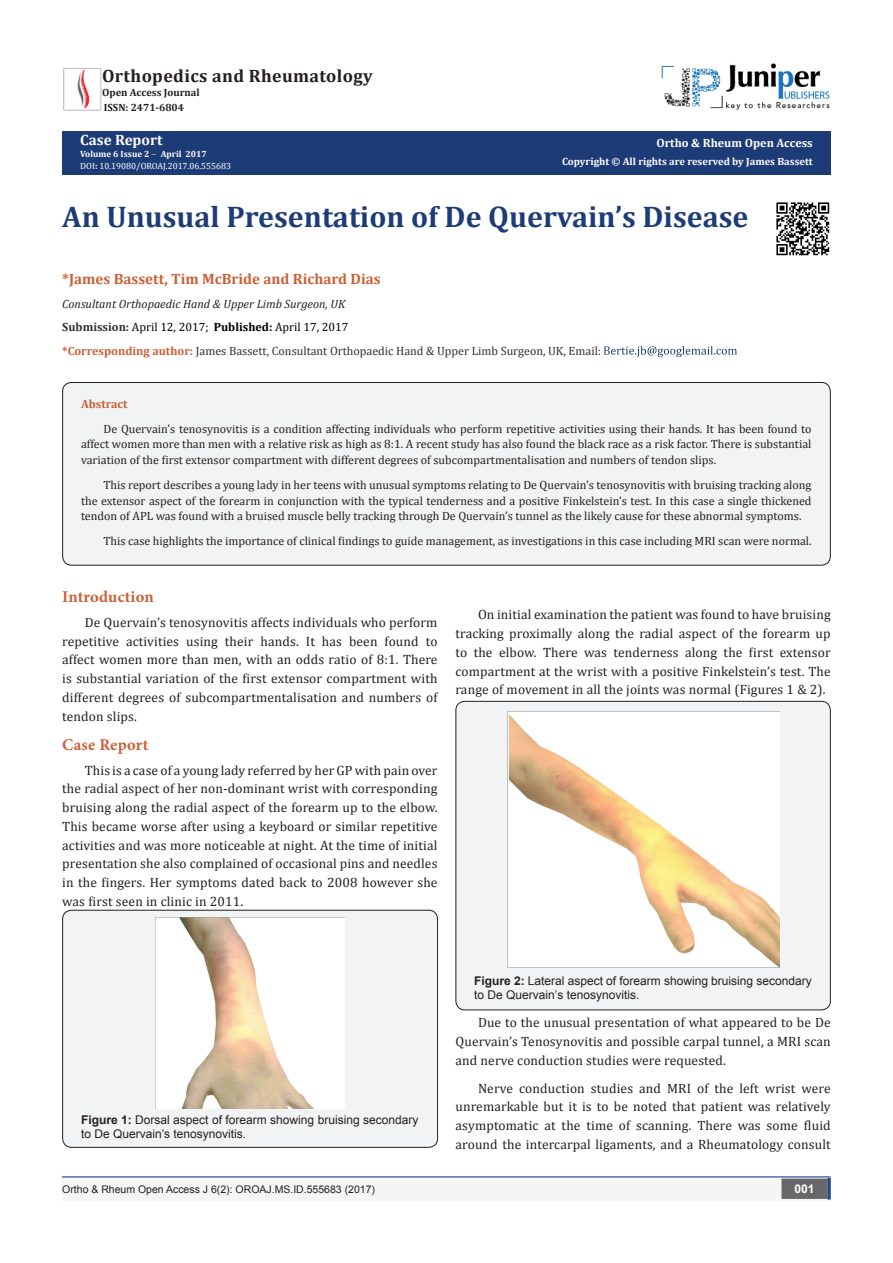
<style>
.page{position:relative;width:893px;height:1263px;background:#fff}
.page>*{position:absolute;margin:0;border:0;box-sizing:border-box;transform-origin:0 0}
.t1{font:700 30px "Cambria";color:#1d3c77}
.t2{font:700 18px "Cambria";letter-spacing:.02em;color:#231f20}
.t3{font:700 16.5px "Minion Pro";letter-spacing:.01em;color:#ca5f37}
.t4{font:700 15px "Cambria";color:#ca6035}
.t5{font:700 15px "Cambria";color:#fffefc}
.t6{font:13.5px/18.8px "Cambria";letter-spacing:.01em;color:#231f20;text-align:justify}
.t7{font:12px/15.8px "Cambria";color:#231f20;text-align:justify}
.t8{font:12px/14.4px "Arial";color:#231f20}
.t9{font:12px "Cambria";color:#312f30}
.t10{font:12px "Cambria";color:#000}
.t11{font:italic 12px "Cambria";color:#231f20}
.t12{font:700 12px "Cambria";color:#fffefc}
.t13{font:700 12px "Cambria";color:#ca6035}
.t14{font:700 12px "Arial";color:#fff}
.t15{font:10.5px "Arial";color:#231f20}
.t16{font:700 10.5px "Cambria";color:#fffefc}
.t17{font:700 10.5px "Cambria";color:#231f20}
.t18{font:9px "Cambria";color:#fff}
.t19{font:700 9px "Cambria";color:#fffefc}
.s1{font-weight:700}
.s2{font-weight:700;color:#312f30}
.s3{font-weight:700;color:#ca6035}
</style>
<div class="page">
<div style="left:62px;top:131px;width:769px;height:44px;background:#1d3c77"></div>
<svg style="left:604px;top:346px;width:133px;height:11px"></svg>
<div style="left:63px;top:910px;width:375px;height:237px;background:#f2f3f4;border-radius:9px"></div>
<div style="left:62px;top:910px;width:376px;height:238px;border:1px solid #231f20;border-radius:9px"></div>
<img style="left:156px;top:917px;width:189px;height:192px">
<div style="left:456px;top:701px;width:374px;height:309px;background:#f2f3f4;border-radius:9px"></div>
<div style="left:455px;top:701px;width:376px;height:309px;border:1px solid #231f20;border-radius:9px"></div>
<img style="left:507px;top:712px;width:272px;height:255px">
<div style="left:62px;top:1177px;width:494px;height:24px;background:#f5f5f4"></div>
<div style="left:510px;top:1177px;width:321px;height:24px;background:#f5f5f4"></div>
<div style="left:782px;top:1179px;width:45px;height:19px;background:#68676a"></div>
<div style="left:781px;top:1178px;width:46px;height:21px;border:2px solid #68676a"></div>
<svg style="left:827px;top:1178px;width:4px;height:21px"></svg>
<img style="left:77px;top:70px;width:13px;height:38px">
<div style="left:63px;top:68px;width:38px;height:42px;border:1px solid #c1c2c4"></div>
<img style="left:662px;top:63px;width:168px;height:47px">
<hr style="left:62px;top:1176px;width:769px;height:1px;background:#253f8e">
<div style="left:63px;top:382px;width:767px;height:183px;background:#f2f3f4;border-radius:9px"></div>
<div style="left:62px;top:382px;width:769px;height:184px;border:1px solid #231f20;border-radius:9px"></div>
<img style="left:776px;top:202px;width:54px;height:54px">
<p class="t2" style="left:102px;top:64px;width:272px">Orthopedics and Rheumatology</p>
<p class="t17" style="left:102px;top:85px;width:99px">Open Access Journal</p>
<p class="t17" style="left:104px;top:100px;width:82px">ISSN: 2471-6804</p>
<p class="t5" style="left:80px;top:129px;width:84px">Case Report</p>
<p class="t19" style="left:80px;top:148px;width:128px">Volume 6 Issue 2 April 2017</p>
<p class="t18" style="left:80px;top:161px;width:152px">DOI<span class="s1">:</span> 10.19080/OROAJ.2017.06.555683</p>
<p class="t12" style="left:656px;top:134px;width:158px">Ortho &amp; Rheum Open Access</p>
<p class="t16" style="left:562px;top:154px;width:252px">Copyright © All rights are reserved by James Bassett</p>
<p class="t1" style="left:62px;top:195px;width:688px">An Unusual Presentation of De Quervain’s Disease</p>
<p class="t4" style="left:62px;top:269px;width:320px">*James Bassett, Tim McBride and Richard Dias</p>
<p class="t11" style="left:62px;top:295px;width:285px">Consultant Orthopaedic Hand &amp; Upper Limb Surgeon, UK</p>
<p class="t10" style="left:62px;top:320px;width:288px"><span class="s2">Submission:</span> April 12, 2017; <span class="s1">Published:</span> April 17, 2017</p>
<p class="t9" style="left:62px;top:343px;width:540px"><span class="s3">*Corresponding author:</span> James Bassett, Consultant Orthopaedic Hand &amp; Upper Limb Surgeon, UK, Email:</p>
<p class="t13" style="left:81px;top:395px;width:48px">Abstract</p>
<p class="t7" style="left:81px;top:421px;width:732px;text-indent:22px">De Quervain’s tenosynovitis is a condition affecting individuals who perform repetitive activities using their hands. It has been found to affect women more than men with a relative risk as high as 8:1. A recent study has also found the black race as a risk factor. There is substantial variation of the first extensor compartment with different degrees of subcompartmentalisation and numbers of tendon slips.</p>
<p class="t7" style="left:81px;top:477px;width:732px;text-indent:22px">This report describes a young lady in her teens with unusual symptoms relating to De Quervain’s tenosynovitis with bruising tracking along the extensor aspect of the forearm in conjunction with the typical tenderness and a positive Finkelstein’s test. In this case a single thickened tendon of APL was found with a bruised muscle belly tracking through De Quervain’s tunnel as the likely cause for these abnormal symptoms.</p>
<p class="t7" style="left:104px;top:533px;width:709px">This case highlights the importance of clinical findings to guide management, as investigations in this case including MRI scan were normal.</p>
<p class="t3" style="left:62px;top:585px;width:93px">Introduction</p>
<p class="t6" style="left:62px;top:613px;width:377px;text-indent:22px">De Quervain’s tenosynovitis affects individuals who perform repetitive activities using their hands. It has been found to affect women more than men, with an odds ratio of 8:1. There is substantial variation of the first extensor compartment with different degrees of subcompartmentalisation and numbers of tendon slips.</p>
<p class="t3" style="left:62px;top:733px;width:88px">Case Report</p>
<p class="t6" style="left:62px;top:760px;width:377px;text-indent:22px">This is a case of a young lady referred by her GP with pain over the radial aspect of her non-dominant wrist with corresponding bruising along the radial aspect of the forearm up to the elbow.<br>This became worse after using a keyboard or similar repetitive activities and was more noticeable at night. At the time of initial presentation she also complained of occasional pins and needles in the fingers. Her symptoms dated back to 2008 however she was first seen in clinic in 2011.</p>
<p class="t6" style="left:455px;top:605px;width:377px;text-indent:22px">On initial examination the patient was found to have bruising tracking proximally along the radial aspect of the forearm up to the elbow. There was tenderness along the first extensor compartment at the wrist with a positive Finkelstein’s test. The range of movement in all the joints was normal (Figures 1 &amp; 2).</p>
<p class="t8" style="left:81px;top:1113px;width:339px"><span class="s1">Figure 1:</span> Dorsal aspect of forearm showing bruising secondary to De Quervain’s tenosynovitis.</p>
<p class="t8" style="left:474px;top:973px;width:339px"><span class="s1">Figure 2:</span> Lateral aspect of forearm showing bruising secondary to De Quervain’s tenosynovitis.</p>
<p class="t6" style="left:455px;top:1013px;width:377px;text-indent:22px">Due to the unusual presentation of what appeared to be De Quervain’s Tenosynovitis and possible carpal tunnel, a MRI scan and nerve conduction studies were requested.</p>
<p class="t6" style="left:455px;top:1078px;width:377px;text-indent:22px">Nerve conduction studies and MRI of the left wrist were unremarkable but it is to be noted that patient was relatively asymptomatic at the time of scanning. There was some fluid around the intercarpal ligaments, and a Rheumatology consult</p>
<p class="t15" style="left:62px;top:1182px;width:314px">Ortho &amp; Rheum Open Access J 6(2): OROAJ.MS.ID.555683 (2017)</p>
<p class="t14" style="left:794px;top:1181px;width:22px">001</p>
</div>
